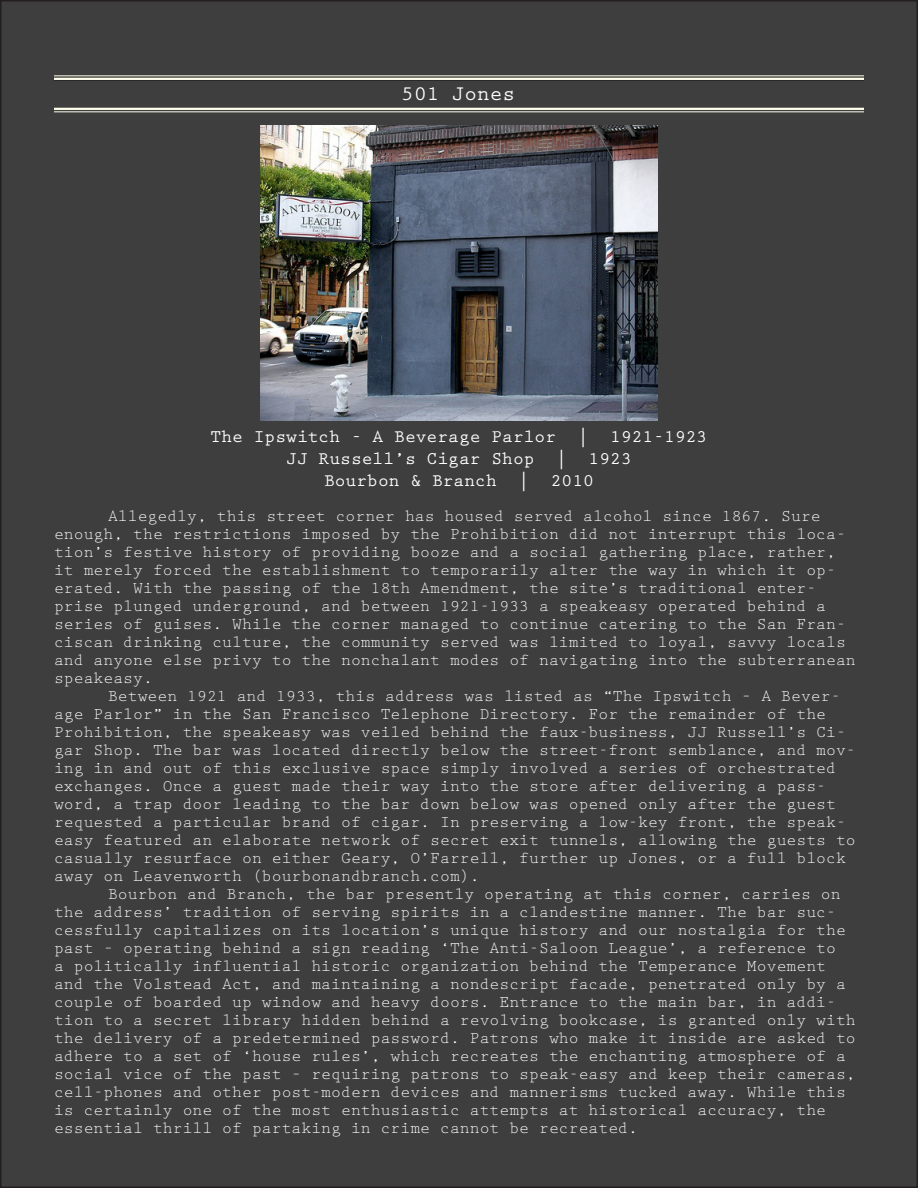
<style>
.page{position:relative;width:918px;height:1188px;background:#fff}
.page>*{position:absolute;margin:0;border:0;box-sizing:border-box;transform-origin:0 0}
.t1{font:700 21px "Prestige Elite Std";color:#fff}
.t2{font:700 18px "Prestige Elite Std";color:#fff}
.t3{font:16.5px/18px "Prestige Elite Std";color:#fff}
</style>
<div class="page">
<div style="left:1px;top:1px;width:916px;height:1186px;background:#3e3e3f"></div>
<svg style="left:917px;top:0;width:1px;height:1188px"></svg>
<img style="left:261px;top:125px;width:396px;height:296px">
<hr style="left:54px;top:79px;width:810px;height:2px;background:#231f20">
<hr style="left:54px;top:75px;width:810px;height:1px;background:#ffffec">
<hr style="left:54px;top:78px;width:810px;height:2px;background:#ffffec">
<hr style="left:54px;top:108px;width:810px;height:2px;background:#ffffec">
<hr style="left:54px;top:111px;width:810px;height:1px;background:#ffffec">
<p class="t1" style="left:402px;top:82px;width:115px">501 Jones</p>
<p class="t2" style="left:211px;top:427px;width:498px">The Ipswitch - A Beverage Parlor | 1921-1923</p>
<p class="t2" style="left:286px;top:449px;width:347px">JJ Russell’s Cigar Shop | 1923</p>
<p class="t2" style="left:324px;top:470px;width:272px">Bourbon &amp; Branch | 2010</p>
<p class="t3" style="left:54px;top:508px;width:803px;text-indent:54px">Allegedly, this street corner has housed served alcohol since 1867. Sure enough, the restrictions imposed by the Prohibition did not interrupt this loca&shy;tion’s festive history of providing booze and a social gathering place, rather, it merely forced the establishment to temporarily alter the way in which it op&shy;erated. With the passing of the 18th Amendment, the site’s traditional enter&shy;prise plunged underground, and between 1921-1933 a speakeasy operated behind a series of guises. While the corner managed to continue catering to the San Fran&shy;ciscan drinking culture, the community served was limited to loyal, savvy locals and anyone else privy to the nonchalant modes of navigating into the subterranean speakeasy.</p>
<p class="t3" style="left:54px;top:688px;width:803px;text-indent:54px">Between 1921 and 1933, this address was listed as “The Ipswitch – A Bever&shy;age Parlor” in the San Francisco Telephone Directory. For the remainder of the Prohibition, the speakeasy was veiled behind the faux-business, JJ Russell’s Ci&shy;gar Shop. The bar was located directly below the street-front semblance, and mov&shy;ing in and out of this exclusive space simply involved a series of orchestrated exchanges. Once a guest made their way into the store after delivering a pass&shy;word, a trap door leading to the bar down below was opened only after the guest requested a particular brand of cigar. In preserving a low-key front, the speak&shy;easy featured an elaborate network of secret exit tunnels, allowing the guests to casually resurface on either Geary, O’Farrell, further up Jones, or a full block away on Leavenworth (bourbonandbranch.com).</p>
<p class="t3" style="left:54px;top:886px;width:803px;text-indent:54px">Bourbon and Branch, the bar presently operating at this corner, carries on the address’ tradition of serving spirits in a clandestine manner. The bar suc&shy;cessfully capitalizes on its location’s unique history and our nostalgia for the past – operating behind a sign reading ‘The Anti-Saloon League’, a reference to<br>a politically influential historic organization behind the Temperance Movement and the Volstead Act, and maintaining a nondescript facade, penetrated only by a couple of boarded up window and heavy doors. Entrance to the main bar, in addi&shy;tion to a secret library hidden behind a revolving bookcase, is granted only with the delivery of a predetermined password. Patrons who make it inside are asked to adhere to a set of ‘house rules’, which recreates the enchanting atmosphere of a social vice of the past – requiring patrons to speak-easy and keep their cameras, cell-phones and other post-modern devices and mannerisms tucked away. While this is certainly one of the most enthusiastic attempts at historical accuracy, the essential thrill of partaking in crime cannot be recreated.</p>
</div>
